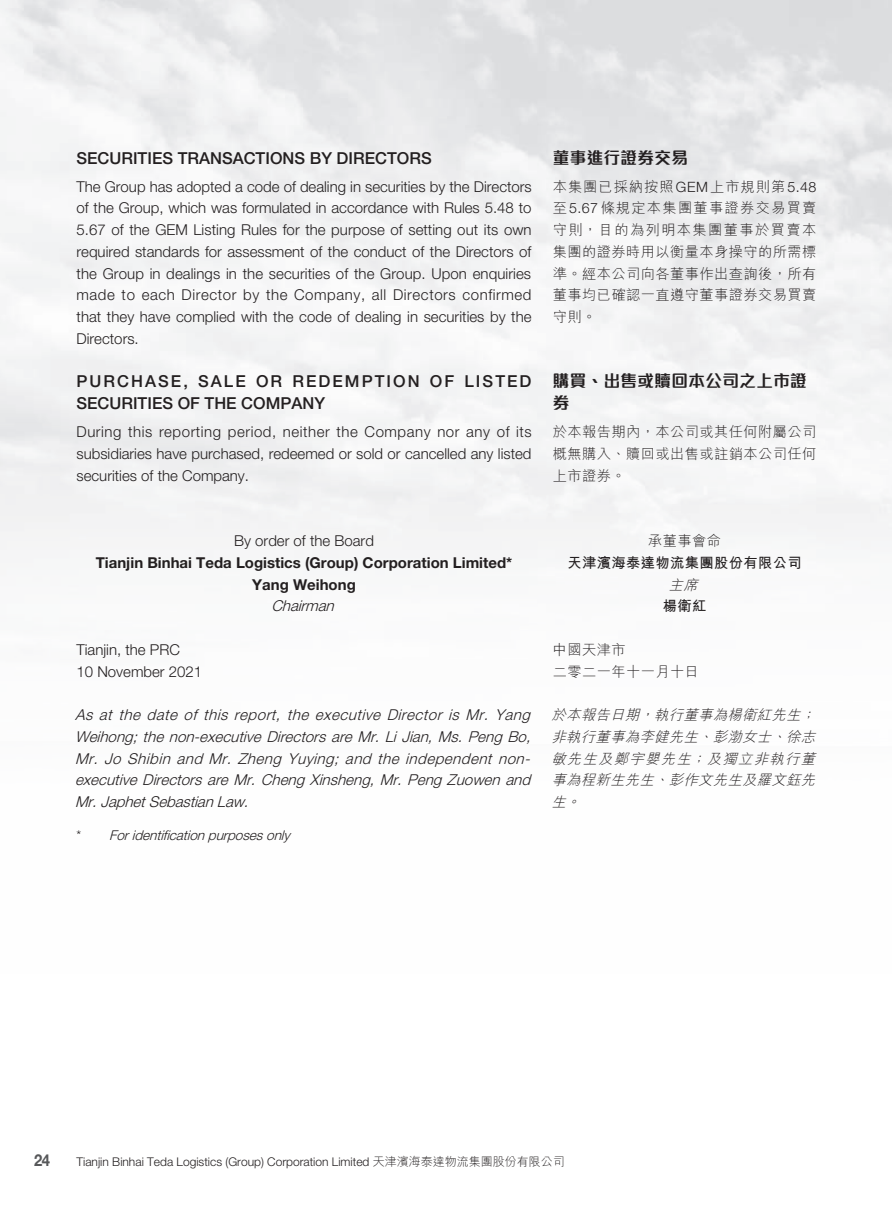
<style>
.page{position:relative;width:893px;height:1212px;background:#fff}
.page>*{position:absolute;margin:0;border:0;box-sizing:border-box;transform-origin:0 0}
._3__標題{font:500 16.5px/21.8px "Helvetica Neue LT Std";letter-spacing:.125em;color:#231f20}
._3__標題-2{font:500 16.5px "Helvetica Neue LT Std";color:#231f20}
._8__標題---C{font:700 16.5px/21.8px "M Finance HK";letter-spacing:.03em;color:#231f20}
.t1{font:700 16.5px "Helvetica Neue LT Std";color:#57585a;scale:.9 1}
._1__內文{font:300 15px/21.8px "Helvetica Neue LT Std";color:#231f20;text-align:justify}
._1__內文-2{font:italic 300 15px/21.8px "Helvetica Neue LT Std";color:#231f20;text-align:justify}
._1__內文-3{font:700 15px "Helvetica Neue LT Std";color:#231f20}
._6__內文---C{font:300 14.25px/21.8px "M Hei HK";letter-spacing:.03em;color:#231f20;text-align:justify}
._6__內文---C-2{font:italic 300 14.25px/21.8px "M Hei HK";color:#231f20;text-align:justify}
._6__內文---C-3{font:700 14.25px "M Hei HK";letter-spacing:.03em;color:#231f20}
._2__附註內文{font:italic 300 13.5px "Helvetica Neue LT Std";color:#231f20}
.t2{font:300 12px "Helvetica Neue LT Std";color:#231f20}
.s1{font-family:"Helvetica Neue LT Std"}
.s2{font-style:normal}
.s3{font-family:"M Hei HK"}
</style>
<div class="page">
<p class="_3__標題-2" style="left:77px;top:148px;width:357px">SECURITIES TRANSACTIONS BY DIRECTORS</p>
<p class="_1__內文" style="left:77px;top:175px;width:457px">The Group has adopted a code of dealing in securities by the Directors of the Group, which was formulated in accordance with Rules 5.48 to 5.67 of the GEM Listing Rules for the purpose of setting out its own required standards for assessment of the conduct of the Directors of the Group in dealings in the securities of the Group. Upon enquiries made to each Director by the Company, all Directors confirmed that they have complied with the code of dealing in securities by the Directors.</p>
<p class="_3__標題" style="left:77px;top:371px;width:456px">PURCHASE, SALE OR REDEMPTION OF LISTED<br>SECURITIES OF THE COMPANY</p>
<p class="_1__內文" style="left:77px;top:421px;width:457px">During this reporting period, neither the Company nor any of its subsidiaries have purchased, redeemed or sold or cancelled any listed securities of the Company.</p>
<p class="_8__標題---C" style="left:553px;top:146px;width:137px">董事進行證券交易</p>
<p class="_6__內文---C" style="left:553px;top:175px;width:265px">本集團已採納按照<span class="s1">GEM</span>上市規則第<span class="s1">5.48</span>至<span class="s1">5.67</span>條規定本集團董事證券交易買賣守則，目的為列明本集團董事於買賣本集團的證券時用以衡量本身操守的所需標準。經本公司向各董事作出查詢後，所有董事均已確認一直遵守董事證券交易買賣守則。</p>
<p class="_8__標題---C" style="left:553px;top:370px;width:255px">購買、出售或贖回本公司之上市證券</p>
<p class="_6__內文---C" style="left:553px;top:421px;width:265px">於本報告期內，本公司或其任何附屬公司概無購入、贖回或出售或註銷本公司任何上市證券。</p>
<p class="_1__內文" style="left:234px;top:530px;width:141px">By order of the Board</p>
<p class="_1__內文-3" style="left:96px;top:553px;width:418px">Tianjin Binhai Teda Logistics (Group) Corporation Limited*</p>
<p class="_1__內文-3" style="left:252px;top:575px;width:105px">Yang Weihong</p>
<p class="_1__內文-2" style="left:271px;top:595px;width:68px">Chairman</p>
<p class="_1__內文" style="left:77px;top:638px;width:105px">Tianjin, the PRC</p>
<p class="_1__內文" style="left:77px;top:660px;width:127px">10 November 2021</p>
<p class="_1__內文-2" style="left:75px;top:704px;width:461px">As at the date of this report, the executive Director is Mr. Yang Weihong; the non-executive Directors are Mr. Li Jian, Ms. Peng Bo, Mr. Jo Shibin and Mr. Zheng Yuying; and the independent non&shy;executive Directors are Mr. Cheng Xinsheng, Mr. Peng Zuowen and Mr.JaphetSebastianLaw.</p>
<p class="_2__附註內文" style="left:77px;top:827px;width:215px"><span class="s2">*</span> Foridentificationpurposesonly</p>
<p class="_6__內文---C" style="left:648px;top:530px;width:74px">承董事會命</p>
<p class="_6__內文---C-3" style="left:568px;top:552px;width:235px">天津濱海泰達物流集團股份有限公司</p>
<p class="_6__內文---C-2" style="left:669px;top:573px;width:34px">主席</p>
<p class="_6__內文---C-3" style="left:663px;top:596px;width:45px">楊衛紅</p>
<p class="_6__內文---C" style="left:553px;top:638px;width:74px">中國天津市</p>
<p class="_6__內文---C" style="left:553px;top:660px;width:148px">二零二一年十一月十日</p>
<p class="_6__內文---C-2" style="left:551px;top:704px;width:269px">於本報告日期，執行董事為楊衛紅先生；非執行董事為李健先生、彭渤女士、徐志敏先生及鄭宇嬰先生；及獨立非執行董事為程新生先生、彭作文先生及羅文鈺先生。</p>
<p class="t1" style="left:34px;top:1149px;width:19px">24</p>
<p class="t2" style="left:77px;top:1154px;width:490px">Tianjin Binhai Teda Logistics (Group) Corporation Limited <span class="s3">天津濱海泰達物流集團股份有限公司</span></p>
</div>
